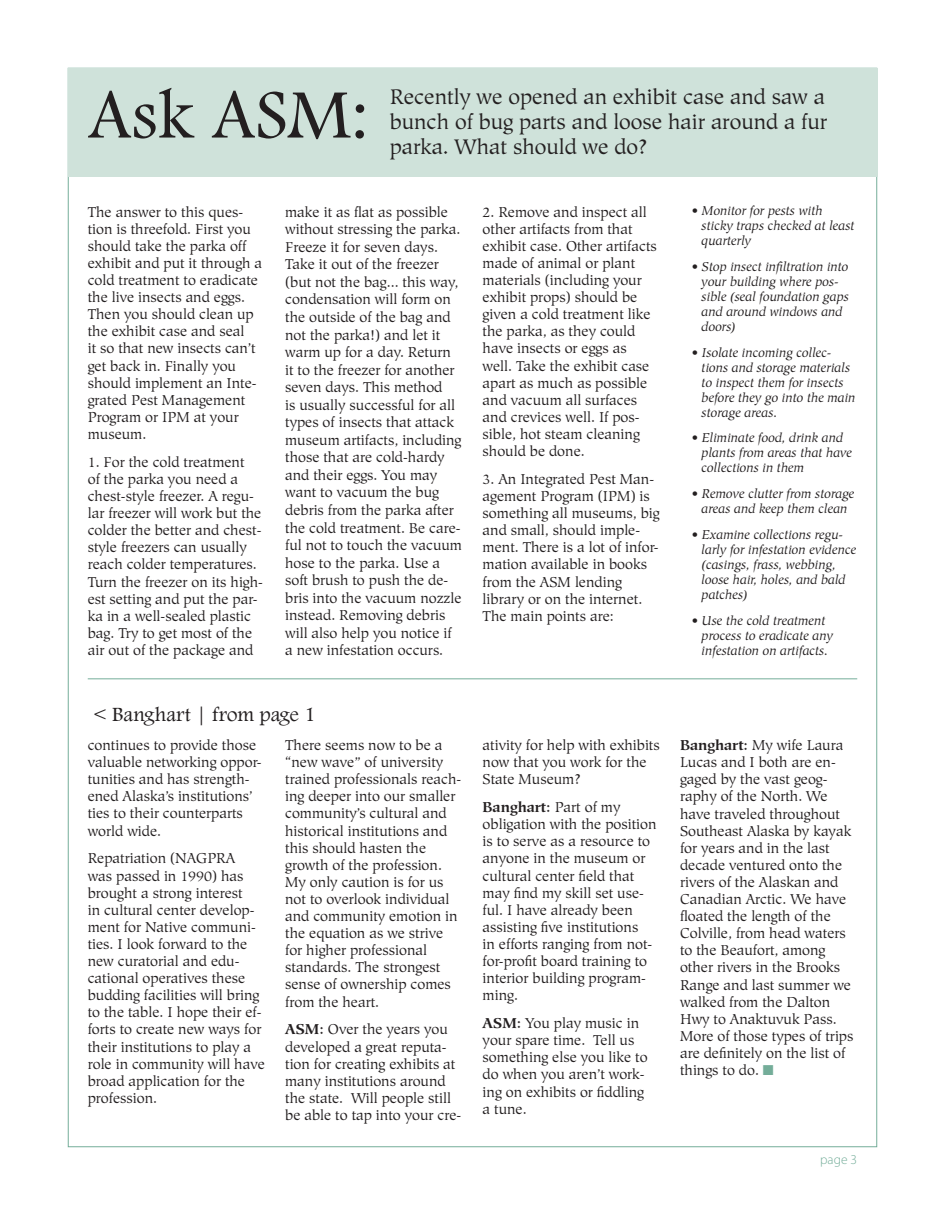
<style>
.page{position:relative;width:945px;height:1215px;background:#fff}
.page>*{position:absolute;margin:0;border:0;box-sizing:border-box;transform-origin:0 0}
.t1{font:72px "Footlight MT Light";color:#231f20}
.t2{font:21px/25.2px "Hiroshige";color:#231f20;text-align:justify}
.t3{font:21px "Footlight MT Light";color:#231f20}
.t4{font:14.25px/17.1px "Hiroshige";color:#231f20}
.t5{font:300 13.5px "Myriad Pro";color:#74ad99}
.t6{font:italic 12.75px/15px "Hiroshige";color:#231f20}
.s1{font-weight:700}
.s2{color:#74ad99}
</style>
<div class="page">
<div style="left:68px;top:68px;width:810px;height:109px;background:#cfe2da"></div>
<hr style="left:88px;top:678px;width:769px;height:1px;background:#74ad99">
<h1 class="t1" style="left:88px;top:72px;width:282px">Ask ASM:</h1>
<h2 class="t2" style="left:390px;top:84px;width:439px">Recently we opened an exhibit case and saw a bunch of bug parts and loose hair around a fur parka. What should we do?</h2>
<p class="t4" style="left:88px;top:203px;width:176px">The answer to this ques&shy;tion is threefold. First you should take the parka off exhibit and put it through a cold treatment to eradicate the live insects and eggs.<br>Then you should clean up the exhibit case and seal<br>it so that new insects can’t get back in. Finally you should implement an Inte&shy;grated Pest Management<br>Program or IPM at your museum.</p>
<p class="t4" style="left:88px;top:454px;width:177px">1. For the cold treatment<br>of the parka you need a chest-style freezer. A regu&shy;lar freezer will work but the colder the better and chest&shy;style freezers can usually reach colder temperatures.<br>Turn the freezer on its high&shy;est setting and put the par&shy;ka in a well-sealed plastic bag. Try to get most of the air out of the package and</p>
<p class="t4" style="left:285px;top:203px;width:178px;line-height:17.5px">make it as flat as possible without stressing the parka.<br>Freeze it for seven days.<br>Take it out of the freezer (but not the bag... this way, condensation will form on the outside of the bag and not the parka!) and let it warm up for a day. Return it to the freezer for another seven days. This method<br>is usually successful for all types of insects that attack museum artifacts, including those that are cold-hardy and their eggs. You may want to vacuum the bug debris from the parka after the cold treatment. Be care&shy;ful not to touch the vacuum hose to the parka. Use a soft brush to push the de&shy;bris into the vacuum nozzle instead. Removing debris will also help you notice if a new infestation occurs.</p>
<p class="t4" style="left:483px;top:203px;width:176px">2. Remove and inspect all other artifacts from that exhibit case. Other artifacts made of animal or plant materials (including your exhibit props) should be given a cold treatment like the parka, as they could have insects or eggs as well. Take the exhibit case apart as much as possible and vacuum all surfaces and crevices well. If pos&shy;sible, hot steam cleaning should be done.</p>
<p class="t4" style="left:483px;top:471px;width:179px">3. An Integrated Pest Man&shy;agement Program (IPM) is something all museums, big and small, should imple&shy;ment. There is a lot of infor&shy;mation available in books from the ASM lending library or on the internet.<br>The main points are:</p>
<h2 class="t3" style="left:93px;top:702px;width:224px">&lt; Banghart | from page 1</h2>
<p class="t4" style="left:88px;top:737px;width:175px">continues to provide those valuable networking oppor&shy;tunities and has strength&shy;ened Alaska’s institutions’ ties to their counterparts world wide.</p>
<p class="t4" style="left:88px;top:850px;width:179px">Repatriation (NAGPRA<br>was passed in 1990) has brought a strong interest<br>in cultural center develop&shy;ment for Native communi&shy;ties. I look forward to the new curatorial and edu&shy;cational operatives these budding facilities will bring to the table. I hope their ef&shy;forts to create new ways for their institutions to play a role in community will have broad application for the profession.</p>
<p class="t4" style="left:285px;top:737px;width:178px">There seems now to be a “new wave” of university trained professionals reach&shy;ing deeper into our smaller community’s cultural and historical institutions and this should hasten the growth of the profession.<br>My only caution is for us not to overlook individual and community emotion in the equation as we strive for higher professional standards. The strongest sense of ownership comes from the heart.</p>
<p class="t4" style="left:285px;top:1021px;width:178px"><span class="s1">ASM:</span> Over the years you developed a great reputa&shy;tion for creating exhibits at many institutions around the state. Will people still be able to tap into your cre-</p>
<p class="t4" style="left:483px;top:737px;width:179px">ativity for help with exhibits now that you work for the<br>State Museum?</p>
<p class="t4" style="left:483px;top:799px;width:175px"><span class="s1">Banghart:</span> Part of my obligation with the position is to serve as a resource to anyone in the museum or cultural center field that may find my skill set use&shy;ful. I have already been assisting five institutions<br>in efforts ranging from not&shy;for-profit board training to interior building program&shy;ming.</p>
<p class="t4" style="left:483px;top:1015px;width:166px"><span class="s1">ASM:</span> You play music in your spare time. Tell us something else you like to do when you aren’t work&shy;ing on exhibits or fiddling a tune.</p>
<p class="t6" style="left:702px;top:203px;width:154px;text-indent:-10px">• Monitor for pests with sticky traps checked at least quarterly</p>
<p class="t6" style="left:702px;top:259px;width:149px;text-indent:-10px">• Stop insect infiltration into your building where pos&shy;sible (seal foundation gaps and around windows and doors)</p>
<p class="t6" style="left:702px;top:345px;width:155px;text-indent:-10px">• Isolate incoming collec&shy;tions and storage materials to inspect them for insects before they go into the main storage areas.</p>
<p class="t6" style="left:702px;top:431px;width:152px;text-indent:-10px">• Eliminate food, drink and plants from areas that have collections in them</p>
<p class="t6" style="left:692px;top:486px;width:164px;text-align:center">• Remove clutter from storage areas and keep them clean</p>
<p class="t6" style="left:702px;top:527px;width:156px;text-indent:-10px">• Examine collections regu&shy;larly for infestation evidence (casings, frass, webbing, loose hair, holes, and bald patches)</p>
<p class="t6" style="left:702px;top:613px;width:133px;text-indent:-10px">• Use the cold treatment process to eradicate any infestation on artifacts.</p>
<p class="t4" style="left:680px;top:737px;width:175px"><span class="s1">Banghart:</span> My wife Laura<br>Lucas and I both are en&shy;gaged by the vast geog&shy;raphy of the North. We have traveled throughout<br>Southeast Alaska by kayak for years and in the last decade ventured onto the rivers of the Alaskan and<br>Canadian Arctic. We have floated the length of the<br>Colville, from head waters to the Beaufort, among other rivers in the Brooks<br>Range and last summer we walked from the Dalton<br>Hwy to Anaktuvuk Pass.<br>More of those types of trips are definitely on the list of things to do. <span class="s2">■</span></p>
<p class="t5" style="left:820px;top:1151px;width:29px">page</p>
</div>
